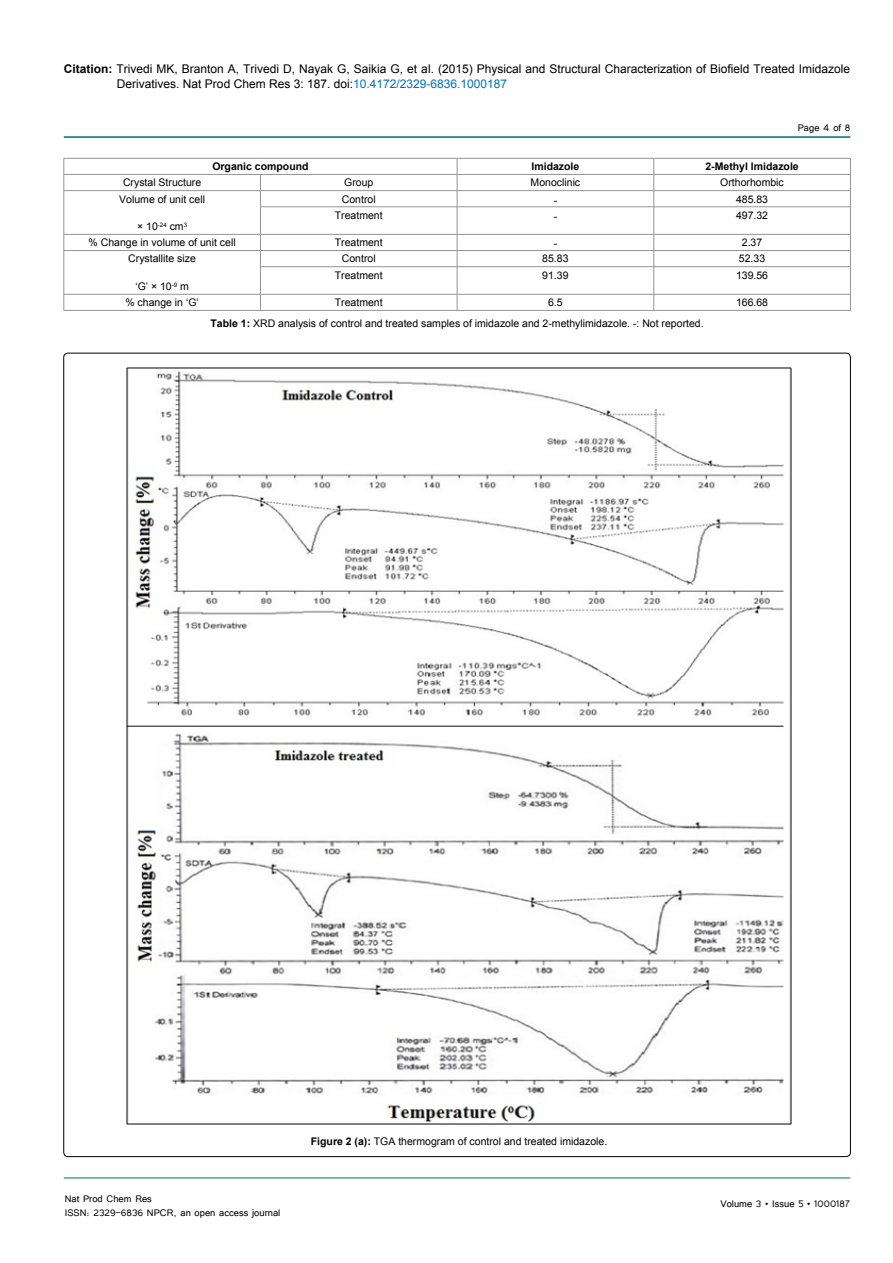
<style>
.page{position:relative;width:893px;height:1263px;background:#fff}
.page>*{position:absolute;margin:0;border:0;box-sizing:border-box;transform-origin:0 0}
.t1{font:12px/15px "Arial";color:#000}
.t2{font:12px/14.4px "Tunga";color:#000}
.t3{font:10.5px "Arial";color:#000}
.t4{font:700 10.5px "Arial";color:#000}
.s1{font-weight:700}
.s2{color:#0072bc}
</style>
<div class="page">
<hr style="left:64px;top:1178px;width:786px;height:1px;background:#007071">
<hr style="left:64px;top:136px;width:786px;height:2px;background:#007071">
<hr style="left:64px;top:158px;width:196px;height:1px;background:#939598">
<hr style="left:260px;top:158px;width:197px;height:1px;background:#939598">
<hr style="left:457px;top:158px;width:197px;height:1px;background:#939598">
<hr style="left:654px;top:158px;width:196px;height:1px;background:#939598">
<hr style="left:64px;top:174px;width:196px;height:1px;background:#939598">
<hr style="left:260px;top:174px;width:197px;height:1px;background:#939598">
<hr style="left:457px;top:174px;width:197px;height:1px;background:#939598">
<hr style="left:654px;top:174px;width:196px;height:1px;background:#939598">
<hr style="left:64px;top:190px;width:196px;height:1px;background:#939598">
<hr style="left:260px;top:190px;width:197px;height:1px;background:#939598">
<hr style="left:457px;top:190px;width:197px;height:1px;background:#939598">
<hr style="left:654px;top:190px;width:196px;height:1px;background:#939598">
<hr style="left:260px;top:206px;width:197px;height:1px;background:#939598">
<hr style="left:457px;top:206px;width:197px;height:1px;background:#939598">
<hr style="left:654px;top:206px;width:196px;height:1px;background:#939598">
<hr style="left:64px;top:234px;width:196px;height:1px;background:#939598">
<hr style="left:260px;top:234px;width:197px;height:1px;background:#939598">
<hr style="left:457px;top:234px;width:197px;height:1px;background:#939598">
<hr style="left:654px;top:234px;width:196px;height:1px;background:#939598">
<hr style="left:64px;top:250px;width:196px;height:1px;background:#939598">
<hr style="left:260px;top:250px;width:197px;height:1px;background:#939598">
<hr style="left:457px;top:250px;width:197px;height:1px;background:#939598">
<hr style="left:654px;top:250px;width:196px;height:1px;background:#939598">
<hr style="left:260px;top:266px;width:197px;height:1px;background:#939598">
<hr style="left:457px;top:266px;width:197px;height:1px;background:#939598">
<hr style="left:654px;top:266px;width:196px;height:1px;background:#939598">
<hr style="left:64px;top:294px;width:196px;height:1px;background:#939598">
<svg style="left:64px;top:158px;width:1px;height:152px"></svg>
<hr style="left:260px;top:294px;width:197px;height:1px;background:#939598">
<svg style="left:260px;top:174px;width:1px;height:136px"></svg>
<hr style="left:457px;top:294px;width:197px;height:1px;background:#939598">
<svg style="left:457px;top:158px;width:1px;height:152px"></svg>
<hr style="left:654px;top:294px;width:196px;height:1px;background:#939598">
<svg style="left:653px;top:158px;width:1px;height:152px"></svg>
<svg style="left:850px;top:158px;width:1px;height:152px"></svg>
<hr style="left:64px;top:310px;width:196px;height:1px;background:#939598">
<hr style="left:260px;top:310px;width:197px;height:1px;background:#939598">
<hr style="left:457px;top:310px;width:197px;height:1px;background:#939598">
<hr style="left:654px;top:310px;width:196px;height:1px;background:#939598">
<img style="left:126px;top:368px;width:666px;height:757px">
<p class="t1" style="left:117px;top:61px;width:735px;text-indent:-53px"><span class="s1">Citation:</span> Trivedi MK, Branton A, Trivedi D, Nayak G, Saikia G, et al. (2015) Physical and Structural Characterization of Biofield Treated Imidazole<br>Derivatives. Nat Prod Chem Res 3: 187. doi:<span class="s2">10.4172/2329-6836.1000187</span></p>
<p class="t2" style="left:798px;top:119px;width:54px">Page 4 of 8</p>
<p class="t4" style="left:212px;top:160px;width:98px">Organic compound</p>
<p class="t4" style="left:531px;top:160px;width:49px">Imidazole</p>
<p class="t4" style="left:705px;top:160px;width:95px">2-Methyl Imidazole</p>
<p class="t3" style="left:123px;top:176px;width:80px">Crystal Structure</p>
<p class="t3" style="left:344px;top:176px;width:31px">Group</p>
<p class="t3" style="left:531px;top:176px;width:51px">Monoclinic</p>
<p class="t3" style="left:720px;top:176px;width:65px">Orthorhombic</p>
<p class="t3" style="left:119px;top:192px;width:87px">Volume of unit cell</p>
<p class="t3" style="left:137px;top:220px;width:51px">× 10<sup>-24</sup> cm<sup>3</sup></p>
<p class="t3" style="left:342px;top:192px;width:35px">Control</p>
<p class="t3" style="left:554px;top:192px;width:5px">˗</p>
<p class="t3" style="left:736px;top:192px;width:34px">485.83</p>
<p class="t3" style="left:335px;top:208px;width:49px">Treatment</p>
<p class="t3" style="left:554px;top:208px;width:5px">˗</p>
<p class="t3" style="left:736px;top:208px;width:34px">497.32</p>
<p class="t3" style="left:89px;top:236px;width:149px">% Change in volume of unit cell</p>
<p class="t3" style="left:335px;top:236px;width:49px">Treatment</p>
<p class="t3" style="left:554px;top:236px;width:5px">˗</p>
<p class="t3" style="left:742px;top:236px;width:22px">2.37</p>
<p class="t3" style="left:128px;top:252px;width:69px">Crystallite size</p>
<p class="t3" style="left:135px;top:279px;width:55px">‘G’ × 10<sup>-9</sup> m</p>
<p class="t3" style="left:342px;top:252px;width:35px">Control</p>
<p class="t3" style="left:542px;top:252px;width:28px">85.83</p>
<p class="t3" style="left:739px;top:252px;width:28px">52.33</p>
<p class="t3" style="left:335px;top:268px;width:49px">Treatment</p>
<p class="t3" style="left:542px;top:268px;width:28px">91.39</p>
<p class="t3" style="left:736px;top:268px;width:34px">139.56</p>
<p class="t3" style="left:125px;top:296px;width:75px">% change in ‘G’</p>
<p class="t3" style="left:335px;top:296px;width:49px">Treatment</p>
<p class="t3" style="left:548px;top:296px;width:16px">6.5</p>
<p class="t3" style="left:736px;top:296px;width:34px">166.68</p>
<p class="t3" style="left:211px;top:316px;width:495px"><span class="s1">Table 1:</span> XRD analysis of control and treated samples of imidazole and 2-methylimidazole. -: Not reported.</p>
<p class="t2" style="left:65px;top:1190px;width:217px">Nat Prod Chem Res<br>ISSN: 2329-6836 NPCR, an open access journal</p>
<p class="t3" style="left:311px;top:1134px;width:298px"><span class="s1">Figure 2 (a):</span> TGA thermogram of control and treated imidazole.</p>
<p class="t2" style="left:720px;top:1196px;width:131px">Volume 3 • Issue 5 • 1000187</p>
</div>
